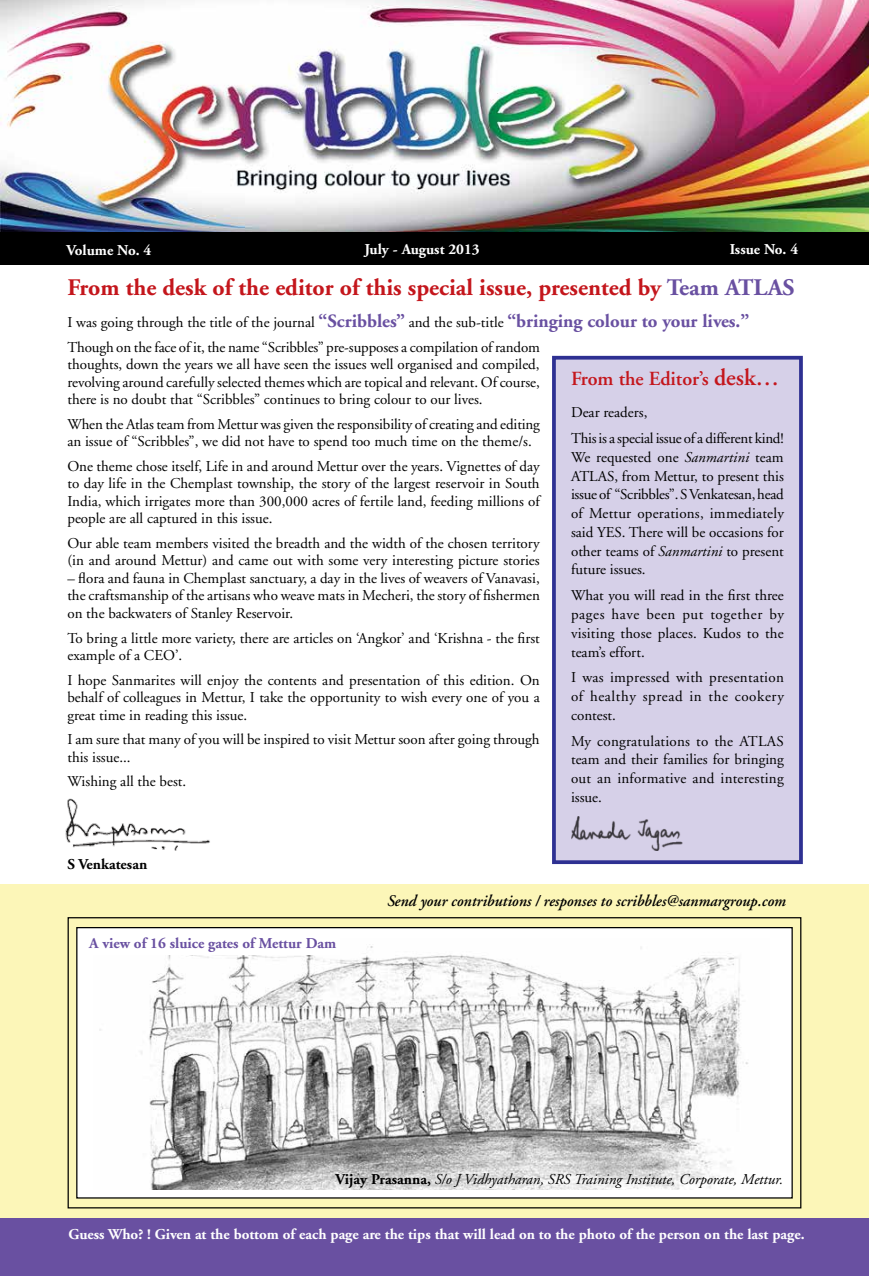
<style>
.page{position:relative;width:869px;height:1276px;background:#fff}
.page>*{position:absolute;margin:0;border:0;box-sizing:border-box;transform-origin:0 0}
.t1{font:700 23.75px "Adobe Garamond";color:#c4161c}
.t2{font:600 20px "Adobe Garamond";color:#c4161c}
.t3{font:italic 600 16.25px "Adobe Garamond";color:#000;scale:.96 1}
.t4{font:15px/18.8px "Adobe Garamond";color:#000;text-align:justify}
.t5{font:700 15px "Adobe Garamond";color:#fff}
.t6{font:italic 15px "Adobe Garamond";color:#000}
.t7{font:700 15px "Adobe Garamond";color:#6950a1}
.t8{font:700 15px "Adobe Garamond";color:#000}
.s1{color:#6950a1}
.s2{font-weight:700;font-size:18.75px;color:#6950a1}
.s3{font-size:23.75px}
.s4{font-style:italic}
.s5{font-weight:700;font-style:normal}
</style>
<div class="page">
<img style="left:0;top:0;width:868px;height:232px">
<div style="left:0;top:232px;width:868px;height:33px;background:#000"></div>
<div style="left:0;top:1217px;width:868px;height:59px;background:#6950a1"></div>
<div style="left:0;top:884px;width:868px;height:333px;background:#fcf6b8"></div>
<div style="left:76px;top:927px;width:716px;height:271px;background:#fff;border:1px solid #000"></div>
<img style="left:99px;top:946px;width:649px;height:243px">
<div style="left:85px;top:937px;width:255px;height:18px;background:#fff"></div>
<div style="left:552px;top:356px;width:250px;height:508px;background:#d6d0e8;border:4px solid #2e3092"></div>
<img style="left:571px;top:816px;width:110px;height:34px">
<img style="left:65px;top:798px;width:145px;height:53px">
<p class="t5" style="left:67px;top:242px;width:86px">Volume No. 4</p>
<p class="t5" style="left:364px;top:241px;width:117px">July - August 2013</p>
<p class="t5" style="left:729px;top:241px;width:70px">Issue No. 4</p>
<h1 class="t1" style="left:67px;top:275px;width:728px">From the desk of the editor of this special issue, presented by <span class="s1">Team ATLAS</span></h1>
<p class="t4" style="left:67px;top:310px;width:683px;line-height:24.6px">I was going through the title of the journal <span class="s2">“Scribbles”</span> and the sub-title <span class="s2">“bringing colour to your lives.”<br></span>Though on the face of it, the name “Scribbles” pre-supposes a compilation of random</p>
<p class="t4" style="left:67px;top:356px;width:473px;line-height:17.5px">thoughts, down the years we all have seen the issues well organised and compiled, revolving around carefully selected themes which are topical and relevant. Of course, there is no doubt that “Scribbles” continues to bring colour to our lives.</p>
<p class="t4" style="left:67px;top:415px;width:474px;line-height:17.5px">When the Atlas team from Mettur was given the responsibility of creating and editing an issue of “Scribbles”, we did not have to spend too much time on the theme/s.</p>
<p class="t4" style="left:67px;top:458px;width:473px;line-height:17.5px">One theme chose itself, Life in and around Mettur over the years. Vignettes of day to day life in the Chemplast township, the story of the largest reservoir in South India, which irrigates more than 300,000 acres of fertile land, feeding millions of people are all captured in this issue.</p>
<p class="t4" style="left:67px;top:535px;width:473px;line-height:17.5px">Our able team members visited the breadth and the width of the chosen territory (in and around Mettur) and came out with some very interesting picture stories</p>
<p class="t4" style="left:67px;top:570px;width:474px;line-height:17.5px">– flora and fauna in Chemplast sanctuary, a day in the lives of weavers of Vanavasi, the craftsmanship of the artisans who weave mats in Mecheri, the story of fishermen on the backwaters of Stanley Reservoir.</p>
<p class="t4" style="left:67px;top:629px;width:473px;line-height:17.5px">To bring a little more variety, there are articles on ‘Angkor’ and ‘Krishna - the first example of a CEO’.</p>
<p class="t4" style="left:67px;top:671px;width:473px;line-height:17.5px">I hope Sanmarites will enjoy the contents and presentation of this edition. On behalf of colleagues in Mettur, I take the opportunity to wish every one of you a great time in reading this issue.</p>
<p class="t4" style="left:67px;top:731px;width:473px;line-height:17.5px">I am sure that many of you will be inspired to visit Mettur soon after going through this issue...</p>
<p class="t4" style="left:67px;top:772px;width:120px">Wishing all the best.</p>
<h2 class="t2" style="left:570px;top:368px;width:210px">From the Editor’s <span class="s3">desk…</span></h2>
<p class="t4" style="left:570px;top:400px;width:214px;line-height:25.9px">Dear readers,<br>This is a special issue of a different kind!</p>
<p class="t4" style="left:570px;top:448px;width:214px">We requested one <span class="s4">Sanmartini</span> team ATLAS, from Mettur, to present this issue of “Scribbles”. S Venkatesan, head of Mettur operations, immediately said YES. There will be occasions for other teams of <span class="s4">Sanmartini</span> to present future issues.</p>
<p class="t4" style="left:570px;top:586px;width:214px">What you will read in the first three pages have been put together by visiting those places. Kudos to the team’s effort.</p>
<p class="t4" style="left:570px;top:668px;width:214px">I was impressed with presentation of healthy spread in the cookery contest.</p>
<p class="t4" style="left:570px;top:732px;width:214px">My congratulations to the ATLAS team and their families for bringing out an informative and interesting issue.</p>
<p class="t8" style="left:67px;top:856px;width:81px">S Venkatesan</p>
<p class="t7" style="left:89px;top:935px;width:249px">A view of 16 sluice gates of Mettur Dam</p>
<p class="t3" style="left:387px;top:891px;width:417px">Send your contributions / responses to scribbles@sanmargroup.com</p>
<p class="t6" style="left:335px;top:1171px;width:449px"><span class="s5">Vijay Prasanna,</span> S/o J Vidhyatharan, SRS Training Institute, Corporate, Mettur.</p>
<p class="t5" style="left:69px;top:1225px;width:737px">Guess Who? ! Given at the bottom of each page are the tips that will lead on to the photo of the person on the last page.</p>
</div>
